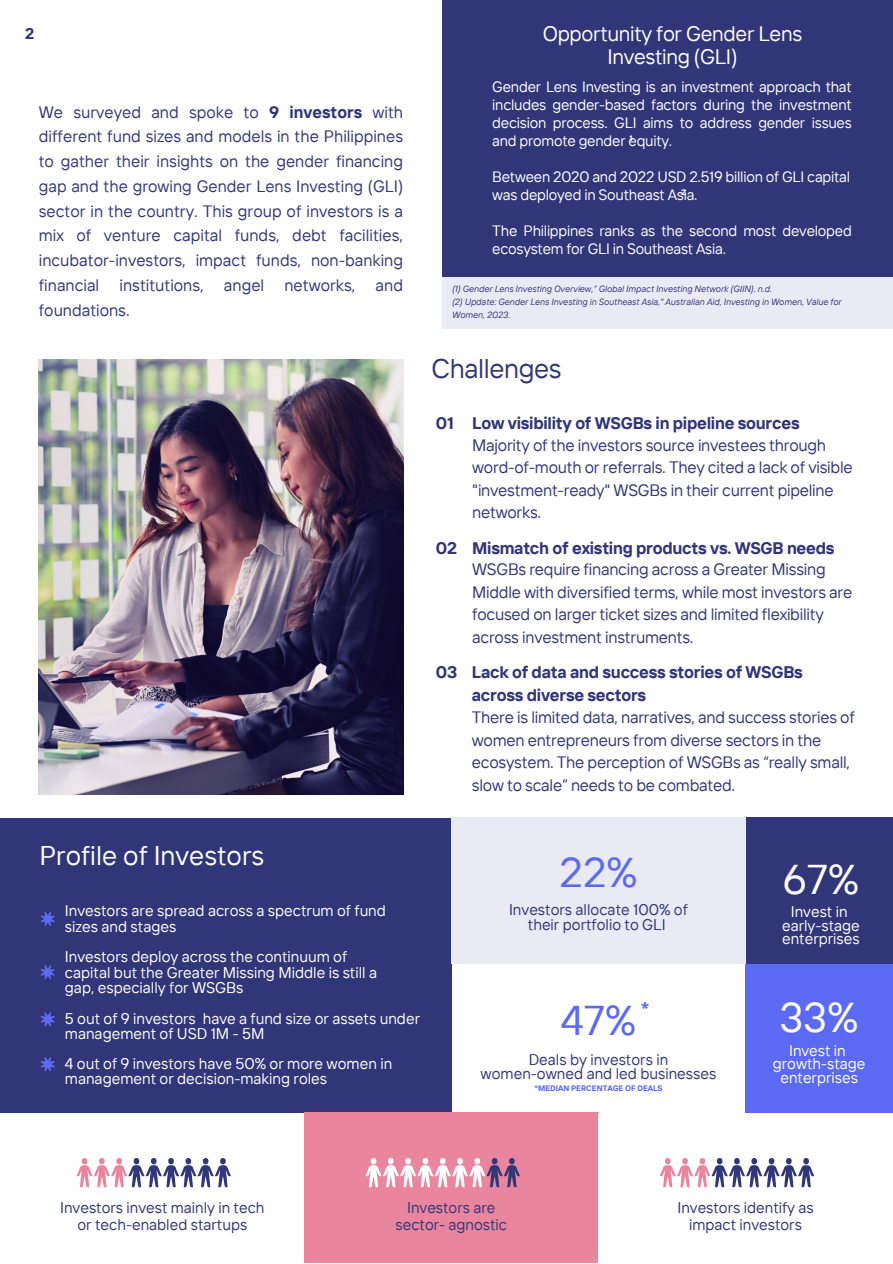
<style>
.page{position:relative;width:893px;height:1264px;background:#fff}
.page>*{position:absolute;margin:0;border:0;box-sizing:border-box;transform-origin:0 0}
.t1{font:41.55px "TT Interphases";color:#fff}
.t2{font:41.55px "TT Interphases";color:#5c69f2}
.t3{font:27px "TT Interphases";color:#fff}
.t4{font:27px "TT Interphases";letter-spacing:-.015em;color:#313678}
.t5{font:21px/22.5px "TT Interphases";letter-spacing:-.015em;color:#fff;text-align:center}
.t6{font:700 18.3px "TT Interphases";color:#5c69f2}
.t7{font:700 16.8px/22.8px "TT Interphases";letter-spacing:-.015em;color:#313678}
.t8{font:16.5px/22.5px "TT Interphases";letter-spacing:-.015em;color:#313678}
.t9{font:15.45px/15.8px "TT Interphases";color:#fff}
.t10{font:15.45px/16.8px "TT Interphases";color:#313678;text-align:center}
.t11{font:700 15.45px "TT Interphases";color:#313678}
.t12{font:15px/18px "TT Interphases";letter-spacing:-.015em;color:#fff;text-align:justify}
.t13{font:italic 9px/12.8px "TT Interphases";color:#313678}
.t14{font:700 7.95px "TT Interphases";color:#5c69f2}
.t15{font:700 7.95px "TT Interphases";color:#fff}
.s1{font-weight:700}
</style>
<div class="page">
<div style="left:442px;top:0;width:450px;height:277px;background:#313678"></div>
<div style="left:0;top:817px;width:451px;height:295px;background:#313678"></div>
<svg style="left:40px;top:1012px;width:15px;height:14px"></svg>
<svg style="left:40px;top:912px;width:15px;height:14px"></svg>
<div style="left:745px;top:817px;width:147px;height:147px;background:#313678"></div>
<div style="left:745px;top:964px;width:147px;height:148px;background:#5c69f2"></div>
<img style="left:39px;top:359px;width:364px;height:435px">
<svg style="left:40px;top:965px;width:15px;height:14px"></svg>
<div style="left:451px;top:817px;width:294px;height:147px;background:#eaeaf5"></div>
<svg style="left:76px;top:1158px;width:138px;height:29px"></svg>
<div style="left:304px;top:1112px;width:294px;height:150px;background:#ea859e"></div>
<svg style="left:365px;top:1158px;width:86px;height:29px"></svg>
<svg style="left:486px;top:1158px;width:34px;height:29px"></svg>
<svg style="left:659px;top:1158px;width:137px;height:29px"></svg>
<svg style="left:40px;top:1057px;width:15px;height:14px"></svg>
<div style="left:442px;top:277px;width:450px;height:51px;background:#eaeaf5"></div>
<p class="t11" style="left:25px;top:23px;width:11px">2</p>
<p class="t8" style="left:39px;top:99px;width:366px;line-height:24.8px;text-align:justify">We surveyed and spoke to <span class="s1">9 investors</span> with different fund sizes and models in the Philippines to gather their insights on the gender financing gap and the growing Gender Lens Investing (GLI) sector in the country. This group of investors is a mix of venture capital funds, debt facilities, incubator-investors, impact funds, non-banking financial institutions, angel networks, and foundations.</p>
<p class="t3" style="left:39px;top:837px;width:226px">Profile of Investors</p>
<p class="t5" style="left:542px;top:22px;width:261px">Opportunity for Gender Lens<br>Investing (GLI)</p>
<p class="t12" style="left:492px;top:77px;width:361px">Gender Lens Investing is an investment approach that includes gender-based factors during the investment decision process. GLI aims to address gender issues and promote gender equity.</p>
<p class="t12" style="left:492px;top:167px;width:359px">Between 2020 and 2022 USD 2.519 billion of GLI capital</p>
<p class="t12" style="left:492px;top:185px;width:207px">was deployed in Southeast Asia.</p>
<p class="t12" style="left:492px;top:221px;width:361px">The Philippines ranks as the second most developed ecosystem for GLI in Southeast Asia.</p>
<p class="t15" style="left:629px;top:133px;width:5px">1</p>
<p class="t15" style="left:681px;top:187px;width:6px">2</p>
<p class="t13" style="left:452px;top:283px;width:321px">(1) Gender Lens Investing Overview,” Global Impact Investing Network (GIIN). n.d.</p>
<p class="t13" style="left:452px;top:295px;width:391px">(2) Update: Gender Lens Investing in Southeast Asia," Australian Aid, Investing in Women, Value for<br>Women, 2023.</p>
<p class="t4" style="left:431px;top:351px;width:131px">Challenges</p>
<p class="t7" style="left:436px;top:411px;width:19px">01</p>
<p class="t7" style="left:472px;top:411px;width:329px">Low visibility of WSGBs in pipeline sources</p>
<p class="t8" style="left:472px;top:433px;width:382px">Majority of the investors source investees through word-of-mouth or referrals. They cited a lack of visible "investment-ready" WSGBs in their current pipeline networks.</p>
<p class="t7" style="left:436px;top:536px;width:23px">02</p>
<p class="t7" style="left:472px;top:536px;width:364px">Mismatch of existing products vs. WSGB needs</p>
<p class="t8" style="left:472px;top:558px;width:382px">WSGBs require financing across a Greater Missing Middle with diversified terms, while most investors are focused on larger ticket sizes and limited flexibility across investment instruments.</p>
<p class="t7" style="left:436px;top:660px;width:23px">03</p>
<p class="t7" style="left:472px;top:660px;width:332px">Lack of data and success stories of WSGBs across diverse sectors</p>
<p class="t8" style="left:472px;top:705px;width:384px">There is limited data, narratives, and success stories of women entrepreneurs from diverse sectors in the ecosystem. The perception of WSGBs as “really small, slow to scale” needs to be combated.</p>
<p class="t2" style="left:559px;top:845px;width:79px">22%</p>
<p class="t1" style="left:782px;top:852px;width:78px">67%</p>
<p class="t10" style="left:509px;top:902px;width:180px;line-height:14.5px">Investors allocate 100% of their portfolio to GLI</p>
<p class="t9" style="left:65px;top:902px;width:322px">Investors are spread across a spectrum of fund sizes and stages</p>
<p class="t9" style="left:790px;top:903px;width:58px">Invest in</p>
<p class="t9" style="left:782px;top:918px;width:79px;line-height:13.5px">early-stage enterprises</p>
<p class="t9" style="left:65px;top:948px;width:313px">Investors deploy across the continuum of capital but the Greater Missing Middle is still a gap, especially for WSGBs</p>
<p class="t9" style="left:65px;top:1011px;width:357px;line-height:14.5px">5 out of 9 investors have a fund size or assets under management of USD 1M - 5M</p>
<p class="t9" style="left:65px;top:1056px;width:329px;line-height:14.5px">4 out of 9 investors have 50% or more women in management or decision-making roles</p>
<p class="t6" style="left:640px;top:996px;width:10px">*</p>
<p class="t2" style="left:560px;top:993px;width:77px">47%</p>
<p class="t1" style="left:779px;top:990px;width:80px">33%</p>
<p class="t10" style="left:528px;top:1050px;width:141px">Deals by investors in</p>
<p class="t10" style="left:480px;top:1065px;width:237px">women-owned and led businesses</p>
<p class="t14" style="left:534px;top:1083px;width:130px">*MEDIAN PERCENTAGE OF DEALS</p>
<p class="t9" style="left:789px;top:1041px;width:58px">Invest in</p>
<p class="t9" style="left:772px;top:1056px;width:94px;line-height:13.5px;text-align:center">growth-stage enterprises</p>
<p class="t10" style="left:60px;top:1199px;width:206px">Investors invest mainly in tech or tech-enabled startups</p>
<p class="t10" style="left:677px;top:1199px;width:138px">Investors identify as impact investors</p>
<p class="t10" style="left:407px;top:1199px;width:90px">Investors are</p>
<p class="t10" style="left:395px;top:1216px;width:113px">sector- agnostic</p>
</div>
